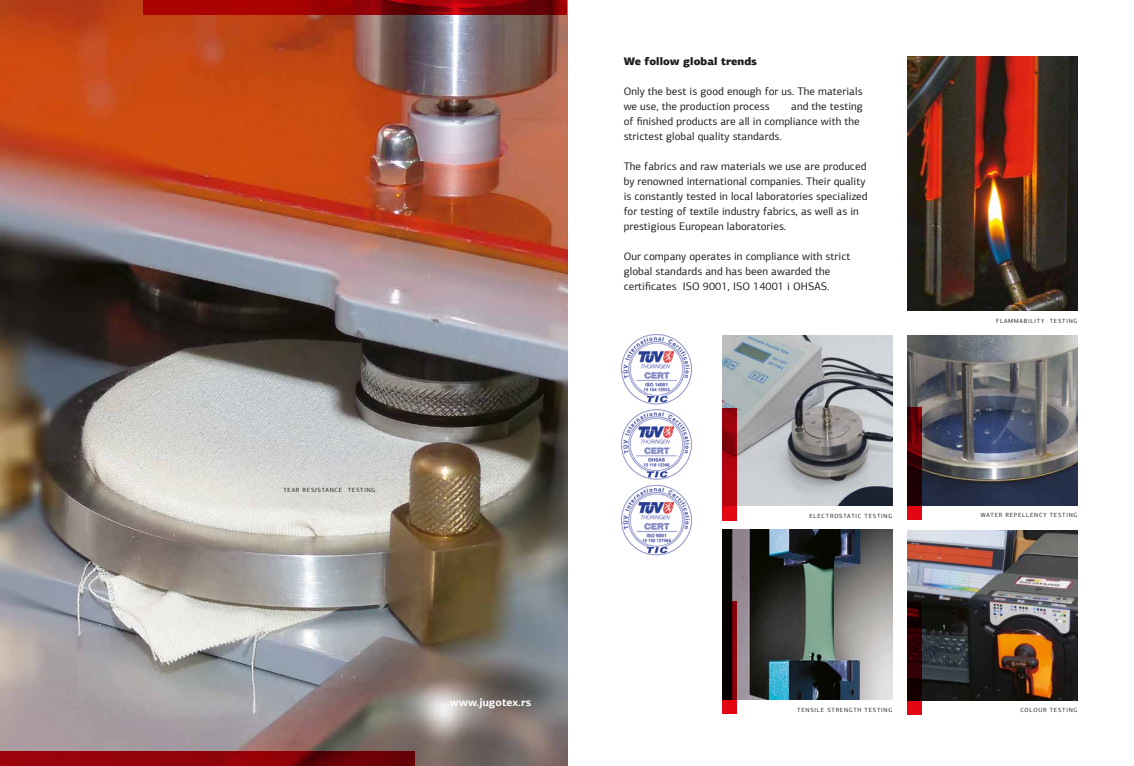
<style>
.page{position:relative;width:1134px;height:766px;background:#fff}
.page>*{position:absolute;margin:0;border:0;box-sizing:border-box;transform-origin:0 0}
.t1{font:11px/15px "PF Agora Sans Pro";letter-spacing:.005em;color:#1d1d1b}
.t2{font:900 11px "PF Agora Sans Pro";letter-spacing:.005em;color:#1d1d1b}
.t3{font:700 11px "PF Agora Sans Pro";letter-spacing:.005em;color:#fff}
.t4{font:6px "PF Agora Sans Pro";letter-spacing:.125em;color:#1d1d1b}
</style>
<div class="page">
<img style="left:908px;top:57px;width:170px;height:253px">
<img style="left:0;top:0;width:567px;height:765px">
<svg style="left:0;top:751px;width:415px;height:14px;fill:#94030b"></svg>
<svg style="left:143px;top:0;width:424px;height:14px"></svg>
<img style="left:620px;top:334px;width:73px;height:222px">
<img style="left:722px;top:335px;width:170px;height:170px">
<svg style="left:722px;top:408px;width:14px;height:112px"></svg>
<img style="left:907px;top:335px;width:170px;height:170px">
<svg style="left:907px;top:407px;width:15px;height:113px"></svg>
<img style="left:907px;top:530px;width:170px;height:170px">
<svg style="left:907px;top:602px;width:15px;height:112px"></svg>
<img style="left:722px;top:529px;width:170px;height:170px">
<svg style="left:722px;top:601px;width:14px;height:112px;fill:#060000"></svg>
<p class="t4" style="left:283px;top:486px;width:93px">TEAR RESISTANCE TESTING</p>
<p class="t3" style="left:450px;top:694px;width:83px">www.jugotex.rs</p>
<p class="t2" style="left:624px;top:54px;width:135px">We follow global trends</p>
<p class="t1" style="left:624px;top:84px;width:240px">Only the best is good enough for us. The materials we use, the production process</p>
<p class="t1" style="left:624px;top:99px;width:241px;text-indent:167px">and the testing of finished products are all in compliance with the strictest global quality standards.</p>
<p class="t1" style="left:624px;top:159px;width:245px">The fabrics and raw materials we use are produced by renowned international companies. Their quality is constantly tested in local laboratories specialized for testing of textile industry fabrics, as well as in prestigious European laboratories.</p>
<p class="t1" style="left:624px;top:249px;width:228px">Our company operates in compliance with strict global standards and has been awarded the certificates ISO 9001, ISO 14001 i OHSAS.</p>
<p class="t4" style="left:996px;top:317px;width:83px">FLAMMABILITY TESTING</p>
<p class="t4" style="left:809px;top:512px;width:84px">ELECTROSTATIC TESTING</p>
<p class="t4" style="left:981px;top:511px;width:98px">WATER REPELLENCY TESTING</p>
<p class="t4" style="left:797px;top:706px;width:96px">TENSILE STRENGTH TESTING</p>
<p class="t4" style="left:1020px;top:706px;width:58px">COLOUR TESTING</p>
</div>
